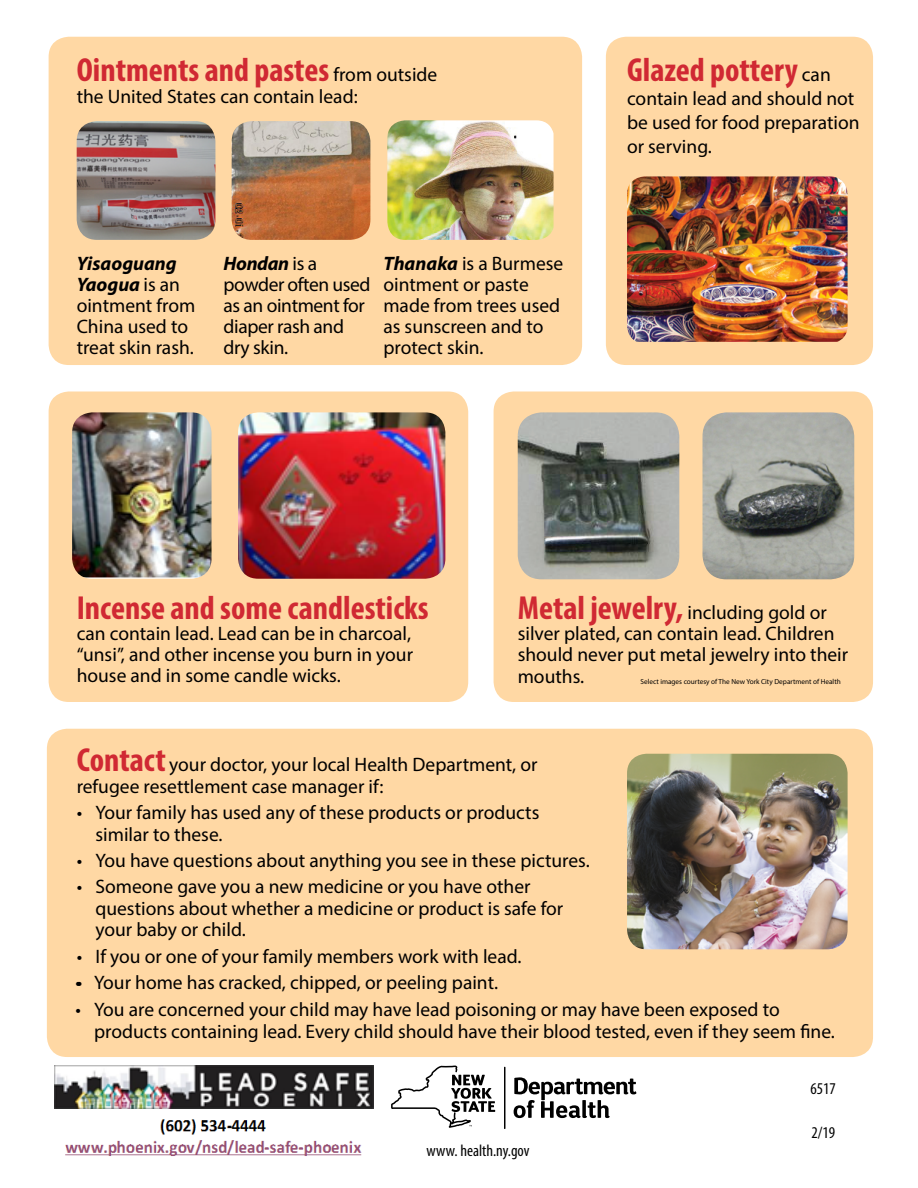
<style>
.page{position:relative;width:918px;height:1188px;background:#fff}
.page>*{position:absolute;margin:0;border:0;box-sizing:border-box;transform-origin:0 0}
.t1{font:700 condensed 33.45px "Myriad Pro";color:#d02933}
.t2{font:19.5px/21.1px "Myriad Pro";color:#000}
.t3{font:19.5px/21px "Myriad Pro";letter-spacing:-.02em;color:#000}
.t4{font:condensed 16.5px "Myriad Pro";color:#000}
.t5{font:7.2px "Myriad Pro";color:#000}
.s1{font-weight:400;font-stretch:normal;font-size:19.5px;color:#000}
.s2{font-weight:700;font-style:italic}
.s3{font-weight:700;font-stretch:condensed;font-size:33.45px;color:#d02933}
</style>
<div class="page">
<svg style="left:514px;top:1077px;width:123px;height:41px"></svg>
<hr style="left:504px;top:1067px;width:1px;height:62px;background:#000">
<svg style="left:391px;top:1066px;width:104px;height:62px"></svg>
<div style="left:49px;top:37px;width:533px;height:328px;background:#ffd8a4;border-radius:20px"></div>
<div style="left:494px;top:392px;width:379px;height:310px;background:#ffd8a4;border-radius:20px"></div>
<div style="left:49px;top:392px;width:419px;height:310px;background:#ffd8a4;border-radius:20px"></div>
<div style="left:47px;top:729px;width:826px;height:328px;background:#ffd8a4;border-radius:20px"></div>
<img style="left:77px;top:121px;width:138px;height:119px">
<img style="left:232px;top:121px;width:138px;height:119px">
<img style="left:703px;top:412px;width:151px;height:167px">
<img style="left:518px;top:412px;width:161px;height:167px">
<img style="left:72px;top:412px;width:140px;height:167px">
<img style="left:238px;top:412px;width:207px;height:167px">
<img style="left:627px;top:754px;width:221px;height:195px">
<img style="left:387px;top:120px;width:167px;height:120px">
<div style="left:606px;top:37px;width:267px;height:328px;background:#ffd8a4;border-radius:20px"></div>
<img style="left:627px;top:176px;width:221px;height:166px">
<img style="left:54px;top:1066px;width:320px;height:42px">
<img style="left:65px;top:1119px;width:297px;height:37px">
<h1 class="t1" style="left:77px;top:49px;width:362px">Ointments and pastes <span class="s1">from outside</span></h1>
<p class="t2" style="left:77px;top:85px;width:283px">the United States can contain lead:</p>
<p class="t3" style="left:224px;top:252px;width:148px"><span class="s2">Hondan</span> is a powder often used as an ointment for diaper rash and dry skin.</p>
<p class="t2" style="left:77px;top:252px;width:120px"><span class="s2">Yisaoguang<br>Yaogua</span> is an ointment from<br>China used to treat skin rash.</p>
<p class="t2" style="left:383px;top:252px;width:181px"><span class="s2">Thanaka</span> is a Burmese ointment or paste made from trees used as sunscreen and to protect skin.</p>
<h1 class="t1" style="left:627px;top:49px;width:205px">Glazed pottery <span class="s1">can</span></h1>
<p class="t2" style="left:627px;top:86px;width:234px;line-height:24px">contain lead and should not be used for food preparation or serving.</p>
<h1 class="t1" style="left:77px;top:587px;width:354px">Incense and some candlesticks</h1>
<p class="t2" style="left:77px;top:623px;width:338px;text-align:justify">can contain lead. Lead can be in charcoal, “unsi”, and other incense you burn in your house and in some candle wicks.</p>
<p class="t2" style="left:518px;top:602px;width:332px"><span class="s3">Metal jewelry,</span> including gold or silver plated, can contain lead. Children should never put metal jewelry into their mouths.</p>
<p class="t5" style="left:640px;top:677px;width:202px">Select images courtesy of The New York City Department of Health</p>
<p class="t2" style="left:77px;top:753px;width:462px;line-height:21.6px"><span class="s3">Contact</span> your doctor, your local Health Department, or refugee resettlement case manager if:</p>
<p class="t2" style="left:95px;top:801px;width:445px;line-height:21.8px;text-indent:-19px">• Your family has used any of these products or products similar to these.</p>
<p class="t2" style="left:77px;top:849px;width:515px">• You have questions about anything you see in these pictures.</p>
<p class="t2" style="left:95px;top:875px;width:469px;line-height:21.8px;text-indent:-19px">• Someone gave you a new medicine or you have other questions about whether a medicine or product is safe for your baby or child.</p>
<p class="t2" style="left:77px;top:945px;width:446px">• If you or one of your family members work with lead.</p>
<p class="t2" style="left:75px;top:972px;width:424px">• Your home has cracked, chipped, or peeling paint.</p>
<p class="t2" style="left:94px;top:998px;width:742px;line-height:21.8px;text-indent:-19px">• You are concerned your child may have lead poisoning or may have been exposed to products containing lead. Every child should have their blood tested, even if they seem fine.</p>
<p class="t4" style="left:810px;top:1078px;width:27px">6517</p>
<p class="t4" style="left:427px;top:1140px;width:104px">www. health.ny.gov</p>
<p class="t4" style="left:812px;top:1123px;width:25px">2/19</p>
</div>
